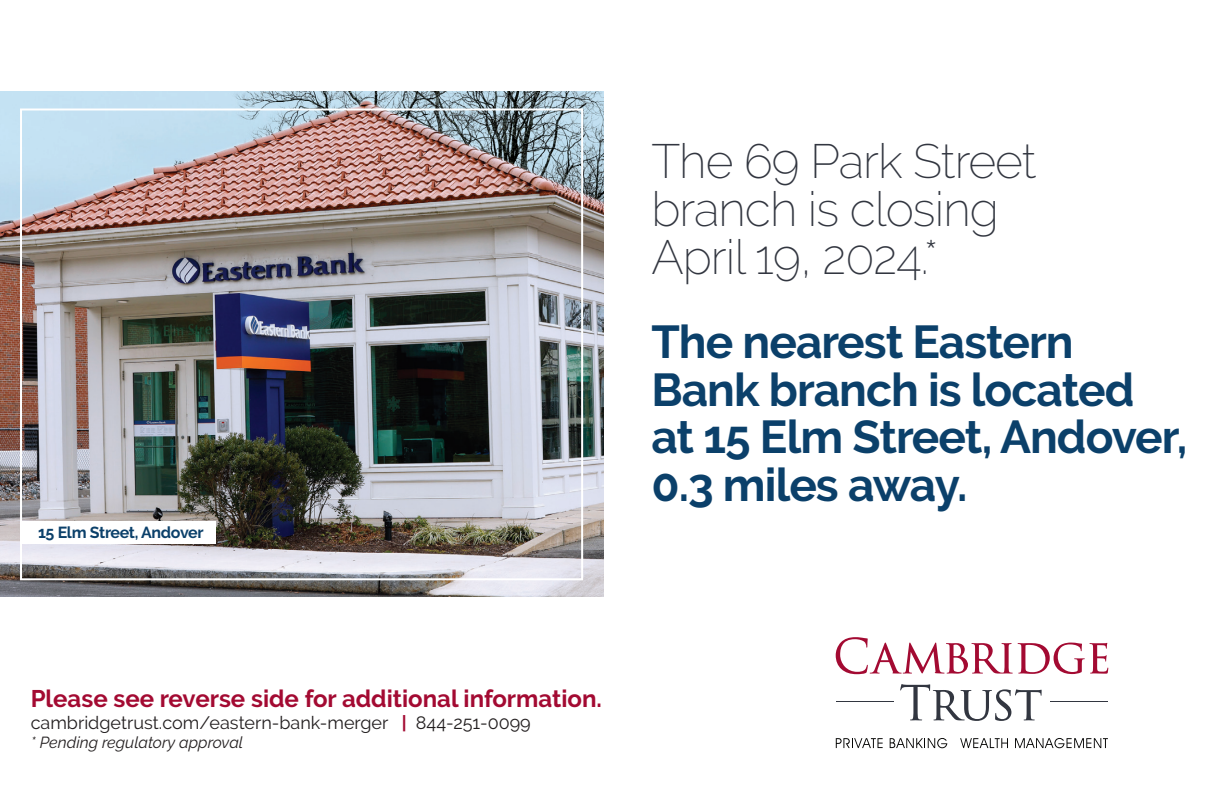
<style>
.page{position:relative;width:1224px;height:792px;background:#fff}
.page>*{position:absolute;margin:0;border:0;box-sizing:border-box;transform-origin:0 0}
.t1{font:200 48px/48px "Raleway";letter-spacing:-.02em;color:#323640}
.t2{font:700 46px/48px "Raleway";letter-spacing:-.02em;color:#0b406a}
.t3{font:700 24px "Raleway";color:#a30a32}
.t4{font:18px "Raleway";color:#231f20}
.t5{font:italic 16px "Raleway";color:#231f20}
.t6{font:700 16px "Raleway";letter-spacing:-.02em;color:#0b406a}
.s1{font-weight:700;color:#a30a32}
</style>
<div class="page">
<img style="left:0;top:92px;width:603px;height:505px">
<svg style="left:836px;top:637px;width:272px;height:37px"></svg>
<svg style="left:900px;top:684px;width:142px;height:37px"></svg>
<hr style="left:836px;top:701px;width:58px;height:1px;background:#323640">
<hr style="left:1050px;top:701px;width:58px;height:1px;background:#323640">
<svg style="left:836px;top:738px;width:47px;height:10px"></svg>
<svg style="left:890px;top:738px;width:57px;height:10px"></svg>
<svg style="left:960px;top:738px;width:48px;height:10px"></svg>
<svg style="left:1015px;top:738px;width:93px;height:10px"></svg>
<div style="left:20px;top:108px;width:563px;height:472px;border:2px solid #fff"></div>
<div style="left:20px;top:521px;width:196px;height:22px;background:#fff"></div>
<p class="t6" style="left:38px;top:523px;width:167px">15 Elm Street, Andover</p>
<p class="t1" style="left:651px;top:136px;width:387px">The 69 Park Street branch is closing<br>April 19, 2024.*</p>
<p class="t2" style="left:651px;top:318px;width:538px">The nearest Eastern<br>Bank branch is located at 15 Elm Street, Andover,<br>0.3 miles away.</p>
<p class="t3" style="left:31px;top:685px;width:573px">Please see reverse side for additional information.</p>
<p class="t4" style="left:31px;top:712px;width:502px">cambridgetrust.com/eastern-bank-merger <span class="s1">|</span> 844-251-0099</p>
<p class="t5" style="left:31px;top:733px;width:214px">* Pending regulatory approval</p>
</div>
